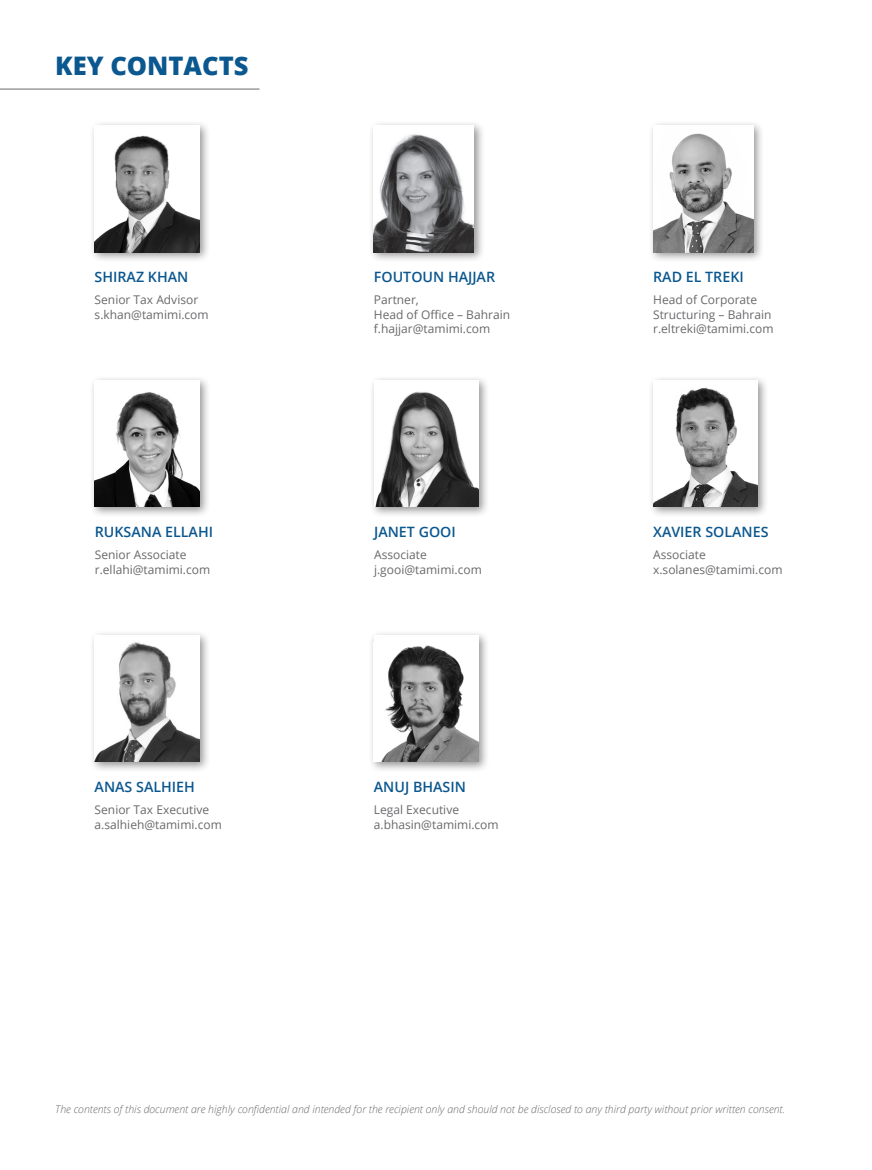
<style>
.page{position:relative;width:872px;height:1170px;background:#fff}
.page>*{position:absolute;margin:0;border:0;box-sizing:border-box;transform-origin:0 0}
.t1{font:800 25.5px "Open Sans";color:#0b578f}
.t2{font:600 14.25px "Open Sans";color:#0b578f}
.t3{font:12px "Open Sans";color:#69696c}
.t4{font:italic 300 10.5px "Open Sans";color:#69696c}
</style>
<div class="page">
<hr style="left:0;top:89px;width:259px;height:1px;background:#69696c">
<div style="left:89px;top:120px;width:121px;height:143px;background:#231f20;opacity:.48"></div>
<img style="left:95px;top:126px;width:104px;height:126px">
<div style="left:369px;top:375px;width:121px;height:143px;background:#231f20;opacity:.48"></div>
<div style="left:374px;top:380px;width:105px;height:127px;background:#fff"></div>
<img style="left:375px;top:391px;width:104px;height:116px">
<div style="left:648px;top:375px;width:121px;height:143px;background:#231f20;opacity:.48"></div>
<img style="left:653px;top:381px;width:104px;height:126px">
<div style="left:369px;top:630px;width:120px;height:142px;background:#231f20;opacity:.48"></div>
<div style="left:374px;top:635px;width:104px;height:126px;background:#fff"></div>
<img style="left:381px;top:645px;width:97px;height:116px">
<div style="left:90px;top:375px;width:121px;height:143px;background:#231f20;opacity:.48"></div>
<img style="left:95px;top:381px;width:104px;height:126px">
<div style="left:89px;top:630px;width:121px;height:142px;background:#231f20;opacity:.48"></div>
<img style="left:95px;top:635px;width:104px;height:126px">
<div style="left:369px;top:120px;width:116px;height:143px;background:#231f20;opacity:.48"></div>
<img style="left:374px;top:126px;width:100px;height:126px">
<div style="left:648px;top:120px;width:116px;height:143px;background:#231f20;opacity:.48"></div>
<img style="left:653px;top:126px;width:100px;height:126px">
<p class="t1" style="left:55px;top:46px;width:195px">KEY CONTACTS</p>
<p class="t2" style="left:95px;top:267px;width:95px">SHIRAZ KHAN</p>
<p class="t3" style="left:95px;top:292px;width:105px">Senior Tax Advisor</p>
<p class="t3" style="left:95px;top:306px;width:116px">s.khan@tamimi.com</p>
<p class="t2" style="left:95px;top:521px;width:120px">RUKSANA ELLAHI</p>
<p class="t3" style="left:95px;top:546px;width:93px">Senior Associate</p>
<p class="t3" style="left:95px;top:561px;width:117px">r.ellahi@tamimi.com</p>
<p class="t2" style="left:95px;top:776px;width:102px">ANAS SALHIEH</p>
<p class="t3" style="left:95px;top:801px;width:116px">Senior Tax Executive</p>
<p class="t3" style="left:95px;top:815px;width:129px">a.salhieh@tamimi.com</p>
<p class="t2" style="left:374px;top:267px;width:123px">FOUTOUN HAJJAR</p>
<p class="t3" style="left:374px;top:292px;width:46px">Partner,</p>
<p class="t3" style="left:374px;top:306px;width:138px">Head of Office – Bahrain</p>
<p class="t3" style="left:374px;top:320px;width:118px">f.hajjar@tamimi.com</p>
<p class="t2" style="left:374px;top:521px;width:83px">JANET GOOI</p>
<p class="t3" style="left:374px;top:546px;width:54px">Associate</p>
<p class="t3" style="left:374px;top:561px;width:109px">j.gooi@tamimi.com</p>
<p class="t2" style="left:374px;top:776px;width:93px">ANUJ BHASIN</p>
<p class="t3" style="left:374px;top:801px;width:87px">Legal Executive</p>
<p class="t3" style="left:374px;top:815px;width:126px">a.bhasin@tamimi.com</p>
<p class="t2" style="left:653px;top:267px;width:92px">RAD EL TREKI</p>
<p class="t3" style="left:653px;top:292px;width:106px">Head of Corporate</p>
<p class="t3" style="left:653px;top:306px;width:120px">Structuring – Bahrain</p>
<p class="t3" style="left:653px;top:320px;width:122px">r.eltreki@tamimi.com</p>
<p class="t2" style="left:653px;top:521px;width:117px">XAVIER SOLANES</p>
<p class="t3" style="left:653px;top:546px;width:54px">Associate</p>
<p class="t3" style="left:653px;top:561px;width:131px">x.solanes@tamimi.com</p>
<p class="t4" style="left:55px;top:1101px;width:731px">The contents of this document are highly confidential and intended for the recipient only and should not be disclosed to any third party without prior written consent.</p>
</div>
